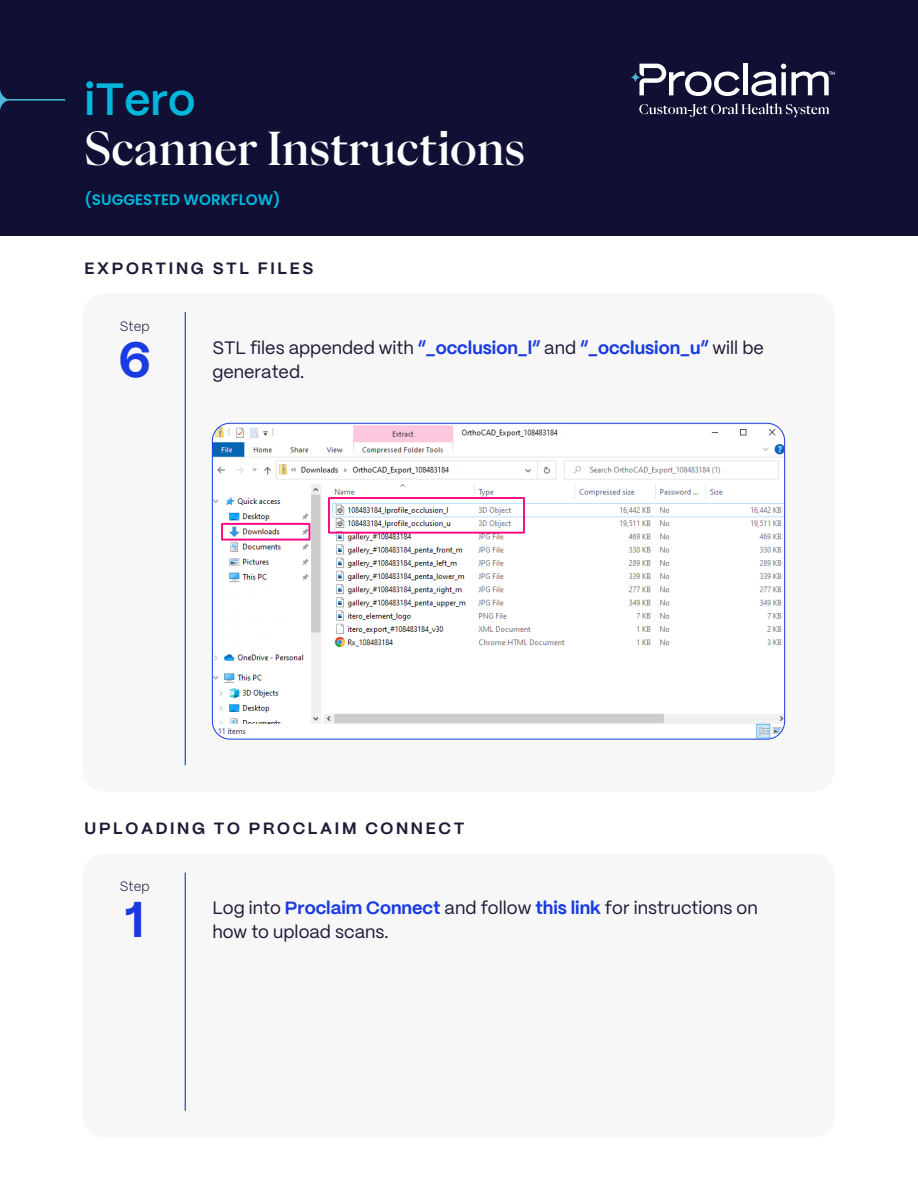
<style>
.page{position:relative;width:918px;height:1188px;background:#fff}
.page>*{position:absolute;margin:0;border:0;box-sizing:border-box;transform-origin:0 0}
.t1{font:700 49.95px "PP Mori";color:#1a3be2}
.t2{font:500 45px "PP Eiko";color:#fff}
.t3{font:600 45px "PP Mori";color:#00b7db}
.t4{font:18px/24px "PP Mori";color:#1e1b37}
.t5{font:700 16.5px "PP Mori";letter-spacing:.16em;color:#1e1b37}
.t6{font:600 15.15px "Poppins";color:#00b7db}
.t7{font:300 13.5px "PP Mori";color:#1b1847}
.s1{font-weight:700;color:#1a3be2}
</style>
<div class="page">
<div style="left:83px;top:293px;width:752px;height:499px;background:#f7f7f7;border-radius:21px"></div>
<hr style="left:185px;top:312px;width:1px;height:453px;background:#1a3be2">
<div style="left:0;top:0;width:918px;height:236px;background:#101035"></div>
<svg style="left:639px;top:103px;width:190px;height:14px"></svg>
<div style="left:743px;top:64px;width:5px;height:31px;background:#fff"></div>
<svg style="left:639px;top:64px;width:101px;height:32px"></svg>
<svg style="left:630px;top:72px;width:11px;height:11px"></svg>
<svg style="left:751px;top:64px;width:84px;height:32px"></svg>
<hr style="left:1px;top:99px;width:64px;height:2px;background:#4abad8">
<svg style="left:0;top:89px;width:12px;height:21px"></svg>
<img style="left:212px;top:425px;width:573px;height:313px">
<div style="left:83px;top:854px;width:752px;height:283px;background:#f7f7f7;border-radius:21px"></div>
<hr style="left:185px;top:872px;width:1px;height:239px;background:#1a3be2">
<h2 class="t3" style="left:85px;top:61px;width:112px">iTero</h2>
<h2 class="t2" style="left:85px;top:117px;width:442px">Scanner Instructions</h2>
<p class="t6" style="left:85px;top:191px;width:197px">(SUGGESTED WORKFLOW)</p>
<p class="t5" style="left:85px;top:254px;width:230px">EXPORTING STL FILES</p>
<p class="t7" style="left:120px;top:315px;width:31px">Step</p>
<h1 class="t1" style="left:119px;top:316px;width:33px">6</h1>
<p class="t4" style="left:212px;top:335px;width:553px">STL files appended with <span class="s1">“_occlusion_l”</span> and <span class="s1">“_occlusion_u”</span> will be generated.</p>
<p class="t5" style="left:85px;top:814px;width:381px">UPLOADING TO PROCLAIM CONNECT</p>
<p class="t7" style="left:120px;top:875px;width:31px">Step</p>
<h1 class="t1" style="left:125px;top:876px;width:21px">1</h1>
<p class="t4" style="left:212px;top:895px;width:547px">Log into <span class="s1">Proclaim Connect</span> and follow <span class="s1">this link</span> for instructions on how to upload scans.</p>
</div>
